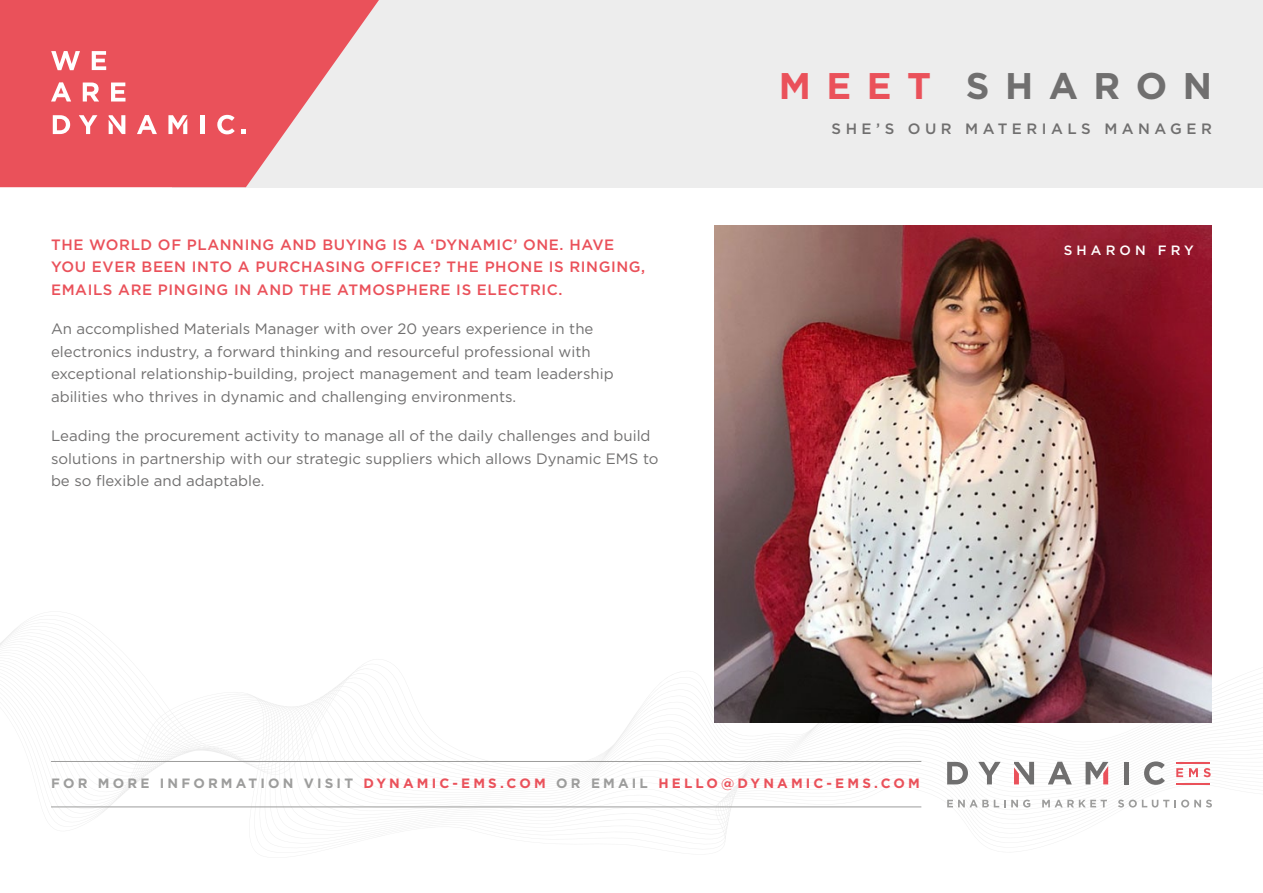
<style>
.page{position:relative;width:1263px;height:893px;background:#fff}
.page>*{position:absolute;margin:0;border:0;box-sizing:border-box;transform-origin:0 0}
.t1{font:700 37.05px "Gotham";letter-spacing:.415em;color:#706f6f}
.t2{font:15px/22.5px "Gotham";color:#706f6f}
.t3{font:500 15px/22.5px "Gotham";letter-spacing:.04em;color:#ea515a}
.t4{font:500 15px "Gotham";letter-spacing:.3em;color:#706f6f}
.t5{font:700 13.5px "Gotham";letter-spacing:.235em;color:#ea515a}
.t6{font:500 13.5px "Gotham";letter-spacing:.3em;color:#fff}
.s1{color:#ea515a}
.s2{color:#9d9d9c}
</style>
<div class="page">
<div style="left:172px;top:0;width:1091px;height:187px;background:#ededed"></div>
<svg style="left:0;top:617px;width:1211px;height:225px"></svg>
<svg style="left:947px;top:762px;width:21px;height:22px"></svg>
<svg style="left:978px;top:762px;width:22px;height:22px"></svg>
<svg style="left:1014px;top:762px;width:20px;height:22px"></svg>
<svg style="left:1048px;top:762px;width:24px;height:22px"></svg>
<svg style="left:1085px;top:762px;width:23px;height:22px"></svg>
<div style="left:1124px;top:762px;width:5px;height:22px;background:#706f6f"></div>
<svg style="left:1144px;top:761px;width:21px;height:24px"></svg>
<svg style="left:1176px;top:768px;width:7px;height:9px"></svg>
<svg style="left:1189px;top:768px;width:22px;height:9px"></svg>
<svg style="left:947px;top:800px;width:83px;height:7px"></svg>
<svg style="left:1042px;top:800px;width:65px;height:7px"></svg>
<svg style="left:1118px;top:800px;width:94px;height:7px"></svg>
<hr style="left:1176px;top:783px;width:34px;height:1px;background:#ea515a">
<hr style="left:1176px;top:762px;width:34px;height:1px;background:#ea515a">
<hr style="left:51px;top:761px;width:870px;height:1px;background:#9d9d9c">
<hr style="left:51px;top:806px;width:870px;height:1px;background:#9d9d9c">
<img style="left:714px;top:225px;width:498px;height:498px">
<svg style="left:0;top:0;width:379px;height:187px;fill:#ea515a"></svg>
<svg style="left:53px;top:115px;width:17px;height:19px"></svg>
<svg style="left:79px;top:115px;width:18px;height:19px"></svg>
<svg style="left:109px;top:115px;width:16px;height:19px"></svg>
<svg style="left:137px;top:115px;width:20px;height:19px"></svg>
<svg style="left:168px;top:115px;width:19px;height:19px"></svg>
<hr style="left:201px;top:115px;width:4px;height:19px;background:#fff">
<svg style="left:217px;top:115px;width:18px;height:19px"></svg>
<svg style="left:51px;top:51px;width:29px;height:19px"></svg>
<svg style="left:92px;top:51px;width:14px;height:19px"></svg>
<svg style="left:51px;top:82px;width:20px;height:20px"></svg>
<svg style="left:83px;top:83px;width:16px;height:19px"></svg>
<svg style="left:111px;top:83px;width:14px;height:19px"></svg>
<svg style="left:241px;top:130px;width:4px;height:4px"></svg>
<p class="t3" style="left:51px;top:233px;width:596px">THE WORLD OF PLANNING AND BUYING IS A ‘DYNAMIC’ ONE. HAVE<br>YOU EVER BEEN INTO A PURCHASING OFFICE? THE PHONE IS RINGING,<br>EMAILS ARE PINGING IN AND THE ATMOSPHERE IS ELECTRIC.</p>
<p class="t2" style="left:51px;top:317px;width:564px">An accomplished Materials Manager with over 20 years experience in the electronics industry, a forward thinking and resourceful professional with exceptional relationship-building, project management and team leadership abilities who thrives in dynamic and challenging environments.</p>
<p class="t2" style="left:51px;top:424px;width:609px">Leading the procurement activity to manage all of the daily challenges and build solutions in partnership with our strategic suppliers which allows Dynamic EMS to be so flexible and adaptable.</p>
<h1 class="t1" style="left:779px;top:61px;width:434px"><span class="s1">MEET</span> SHARON</h1>
<p class="t4" style="left:831px;top:119px;width:382px">SHE’S OUR MATERIALS MANAGER</p>
<p class="t6" style="left:1064px;top:242px;width:131px">SHARON FRY</p>
<p class="t5" style="left:51px;top:775px;width:870px"><span class="s2">FOR MORE INFORMATION VISIT</span> DYNAMIC-EMS.COM <span class="s2">OR EMAIL</span> HELLO@DYNAMIC-EMS.COM</p>
</div>
